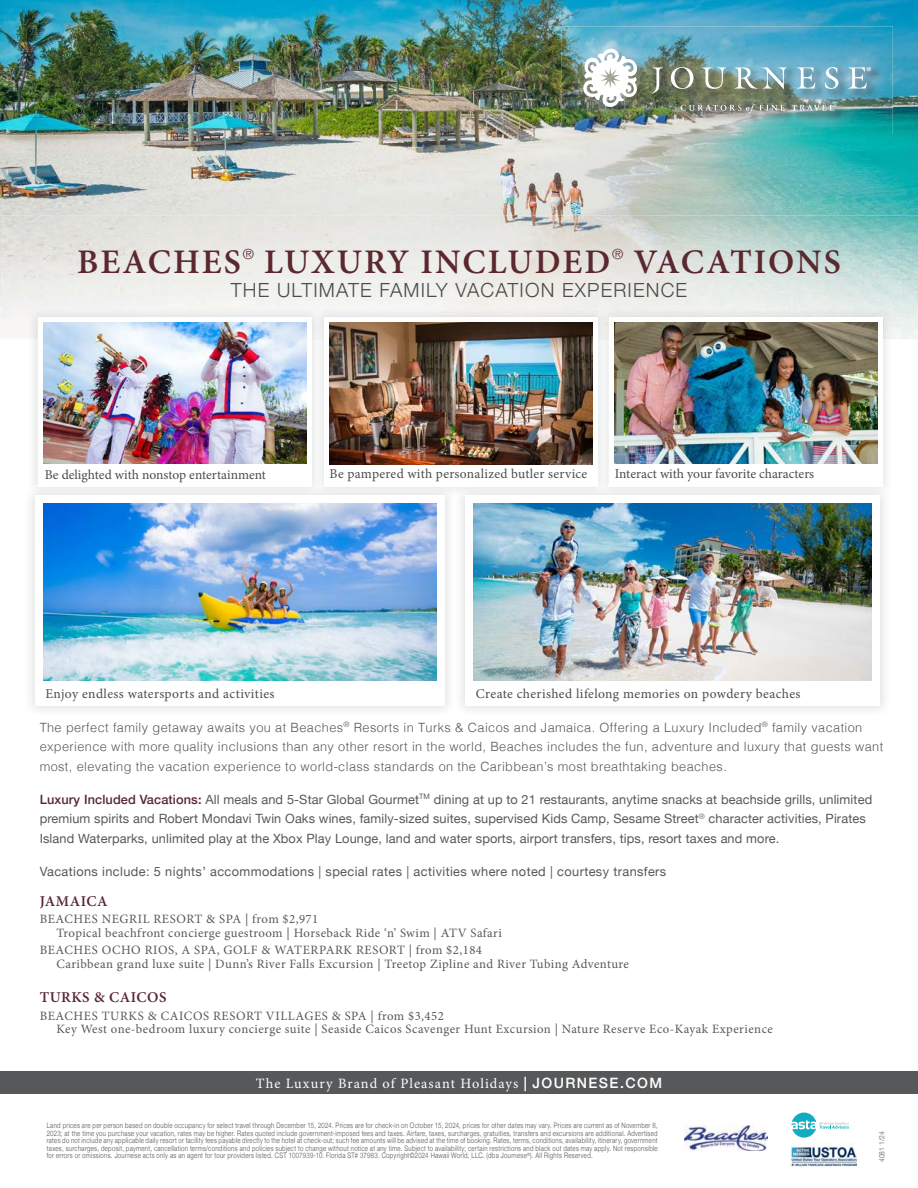
<style>
.page{position:relative;width:918px;height:1188px;background:#fff}
.page>*{position:absolute;margin:0;border:0;box-sizing:border-box;transform-origin:0 0}
.t1{font:600 34.5px "Minion Pro";letter-spacing:.06em;color:#5b282f}
.t2{font:300 19.5px "Helvetica Neue";letter-spacing:.06em;color:#4b4c4d}
.t3{font:600 15px "Minion Pro";letter-spacing:.035em;color:#582534}
.t4{font:14.25px "Minion Pro";letter-spacing:.075em;color:#fff}
.t5{font:300 13.95px "Helvetica";color:#5b282f}
.t6{font:13.5px "Minion Pro";letter-spacing:.02em;color:#4b4c4d}
.t7{font:13.5px "Minion Pro";color:#4b4c4d}
.t8{font:13.5px "Minion Pro";letter-spacing:-.005em;color:#4b4c4d}
.t9{font:13.2px "Myriad Pro";color:#fff}
.t10{font:12.75px/13.5px "Minion Pro";letter-spacing:.035em;color:#57585a}
.t11{font:12.75px/19.5px "Helvetica Neue";letter-spacing:.01em;color:#57585a}
.t12{font:300 12.75px/19.5px "Helvetica";letter-spacing:.03em;color:#57585a}
.t13{font:12.75px "Helvetica Neue";letter-spacing:.03em;color:#57585a}
.t14{font:7.95px "Myriad Pro";color:#fff}
.t15{font:300 7.5px/7.5px "Helvetica Neue";letter-spacing:.055em;color:#4b4c4d;text-align:justify;scale:.8 1}
.t16{font:7.5px "Helvetica Neue";color:#808285;scale:.9 1}
.s1{font-weight:500;color:#592636}
.s2{font-family:"Helvetica Neue";font-weight:500}
</style>
<div class="page">
<img style="left:0;top:0;width:918px;height:215px">
<img style="left:561px;top:27px;width:332px;height:107px">
<img style="left:581px;top:46px;width:302px;height:78px">
<svg style="left:583px;top:49px;width:54px;height:58px"></svg>
<svg style="left:652px;top:67px;width:11px;height:27px"></svg>
<svg style="left:671px;top:67px;width:22px;height:22px"></svg>
<svg style="left:702px;top:67px;width:24px;height:22px"></svg>
<svg style="left:734px;top:67px;width:53px;height:22px"></svg>
<svg style="left:797px;top:67px;width:18px;height:22px"></svg>
<svg style="left:825px;top:67px;width:13px;height:22px"></svg>
<svg style="left:848px;top:67px;width:19px;height:22px"></svg>
<svg style="left:681px;top:104px;width:104px;height:9px"></svg>
<svg style="left:792px;top:105px;width:42px;height:6px"></svg>
<img style="left:0;top:215px;width:918px;height:124px">
<img style="left:28px;top:308px;width:286px;height:31px">
<div style="left:38px;top:318px;width:274px;height:169px;background:#fff"></div>
<img style="left:43px;top:323px;width:263px;height:140px">
<img style="left:321px;top:308px;width:278px;height:177px">
<img style="left:314px;top:308px;width:7px;height:175px">
<div style="left:324px;top:318px;width:274px;height:169px;background:#fff"></div>
<img style="left:329px;top:323px;width:263px;height:141px">
<img style="left:607px;top:308px;width:285px;height:31px">
<img style="left:599px;top:308px;width:8px;height:177px">
<div style="left:609px;top:318px;width:274px;height:169px;background:#fff"></div>
<img style="left:614px;top:323px;width:263px;height:140px">
<img style="left:791px;top:1144px;width:65px;height:23px">
<svg style="left:792px;top:1113px;width:57px;height:25px"></svg>
<div style="left:0;top:1071px;width:918px;height:23px;background:#57585a"></div>
<div style="left:28px;top:485px;width:421px;height:225px;background:#eff0f0"></div>
<img style="left:38px;top:485px;width:274px;height:2px">
<div style="left:321px;top:485px;width:569px;height:12px;background:#eeeff0"></div>
<svg style="left:314px;top:485px;width:7px;height:10px"></svg>
<img style="left:324px;top:485px;width:274px;height:2px">
<div style="left:35px;top:495px;width:410px;height:211px;background:#fff"></div>
<img style="left:43px;top:504px;width:393px;height:177px">
<svg style="left:599px;top:485px;width:8px;height:10px"></svg>
<img style="left:609px;top:485px;width:274px;height:2px">
<div style="left:465px;top:495px;width:415px;height:211px;background:#fff"></div>
<img style="left:473px;top:504px;width:399px;height:177px">
<img style="left:685px;top:1126px;width:82px;height:24px">
<p class="t14" style="left:833px;top:102px;width:5px">®</p>
<h3 class="t9" style="left:866px;top:63px;width:7px">®</h3>
<h1 class="t1" style="left:77px;top:238px;width:165px">BEACHES</h1>
<h3 class="t5" style="left:243px;top:242px;width:13px">®</h3>
<h1 class="t1" style="left:264px;top:238px;width:348px">LUXURY INCLUDED</h1>
<h3 class="t5" style="left:612px;top:242px;width:13px">®</h3>
<h1 class="t1" style="left:634px;top:238px;width:209px">VACATIONS</h1>
<h2 class="t2" style="left:231px;top:274px;width:458px">THE ULTIMATE FAMILY VACATION EXPERIENCE</h2>
<h3 class="t7" style="left:45px;top:465px;width:223px">Be delighted with nonstop entertainment</h3>
<h3 class="t6" style="left:330px;top:464px;width:259px">Be pampered with personalized butler service</h3>
<h3 class="t8" style="left:615px;top:464px;width:201px">Interact with your favorite characters</h3>
<h3 class="t6" style="left:45px;top:685px;width:231px">Enjoy endless watersports and activities</h3>
<h3 class="t6" style="left:476px;top:685px;width:326px">Create cherished lifelong memories on powdery beaches</h3>
<p class="t12" style="left:40px;top:716px;width:845px">The perfect family getaway awaits you at Beaches<sup>®</sup> Resorts in Turks &amp; Caicos and Jamaica. Offering a Luxury Included<sup>®</sup> family vacation experience with more quality inclusions than any other resort in the world, Beaches includes the fun, adventure and luxury that guests want most, elevating the vacation experience to world-class standards on the Caribbean’s most breathtaking beaches.</p>
<p class="t11" style="left:40px;top:790px;width:834px"><span class="s1">Luxury Included Vacations:</span> All meals and 5-Star Global Gourmet<sup>TM</sup> dining at up to 21 restaurants, anytime snacks at beachside grills, unlimited premium spirits and Robert Mondavi Twin Oaks wines, family-sized suites, supervised Kids Camp, Sesame Street<sup>®</sup> character activities, Pirates<br>Island Waterparks, unlimited play at the Xbox Play Lounge, land and water sports, airport transfers, tips, resort taxes and more.</p>
<h3 class="t13" style="left:40px;top:862px;width:628px">Vacations include: 5 nights’ accommodations | special rates | activities where noted | courtesy transfers</h3>
<h3 class="t3" style="left:40px;top:891px;width:70px">JAMAICA</h3>
<h3 class="t10" style="left:56px;top:913px;width:447px;text-indent:-17px">BEACHES NEGRIL RESORT &amp; SPA | from $2,971<br>Tropical beachfront concierge guestroom | Horseback Ride ‘n’ Swim | ATV Safari</h3>
<h3 class="t10" style="left:56px;top:944px;width:574px;text-indent:-17px">BEACHES OCHO RIOS, A SPA, GOLF &amp; WATERPARK RESORT | from $2,184<br>Caribbean grand luxe suite | Dunn’s River Falls Excursion | Treetop Zipline and River Tubing Adventure</h3>
<h3 class="t3" style="left:40px;top:987px;width:128px">TURKS &amp; CAICOS</h3>
<h3 class="t10" style="left:56px;top:1009px;width:718px;text-indent:-17px">BEACHES TURKS &amp; CAICOS RESORT VILLAGES &amp; SPA | from $3,452<br>Key West one-bedroom luxury concierge suite | Seaside Caicos Scavenger Hunt Excursion | Nature Reserve Eco-Kayak Experience</h3>
<h3 class="t4" style="left:256px;top:1074px;width:408px">The Luxury Brand of Pleasant Holidays <span class="s2">| JOURNESE.COM</span></h3>
<p class="t15" style="left:47px;top:1121px;width:765px">Land prices are per person based on double occupancy for select travel through December 15, 2024. Prices are for check-in on October 15, 2024, prices for other dates may vary. Prices are current as of November 8, 2023; at the time you purchase your vacation, rates may be higher. Rates quoted include government-imposed fees and taxes. Airfare, taxes, surcharges, gratuities, transfers and excursions are additional. Advertised rates do not include any applicable daily resort or facility fees payable directly to the hotel at check-out; such fee amounts will be advised at the time of booking. Rates, terms, conditions, availability, itinerary, government taxes, surcharges, deposit, payment, cancellation terms/conditions and policies subject to change without notice at any time. Subject to availability; certain restrictions and black out dates may apply. Not responsible for errors or omissions. Journese acts only as an agent for tour providers listed. CST 1007939-10. Florida ST# 37983. Copyright©2024 Hawaii World, LLC. (dba Journese<sup>®</sup>). All Rights Reserved.</p>
<p class="t16" style="left:877px;top:1162px;width:35px;rotate:-90deg">4081 1/24</p>
</div>
